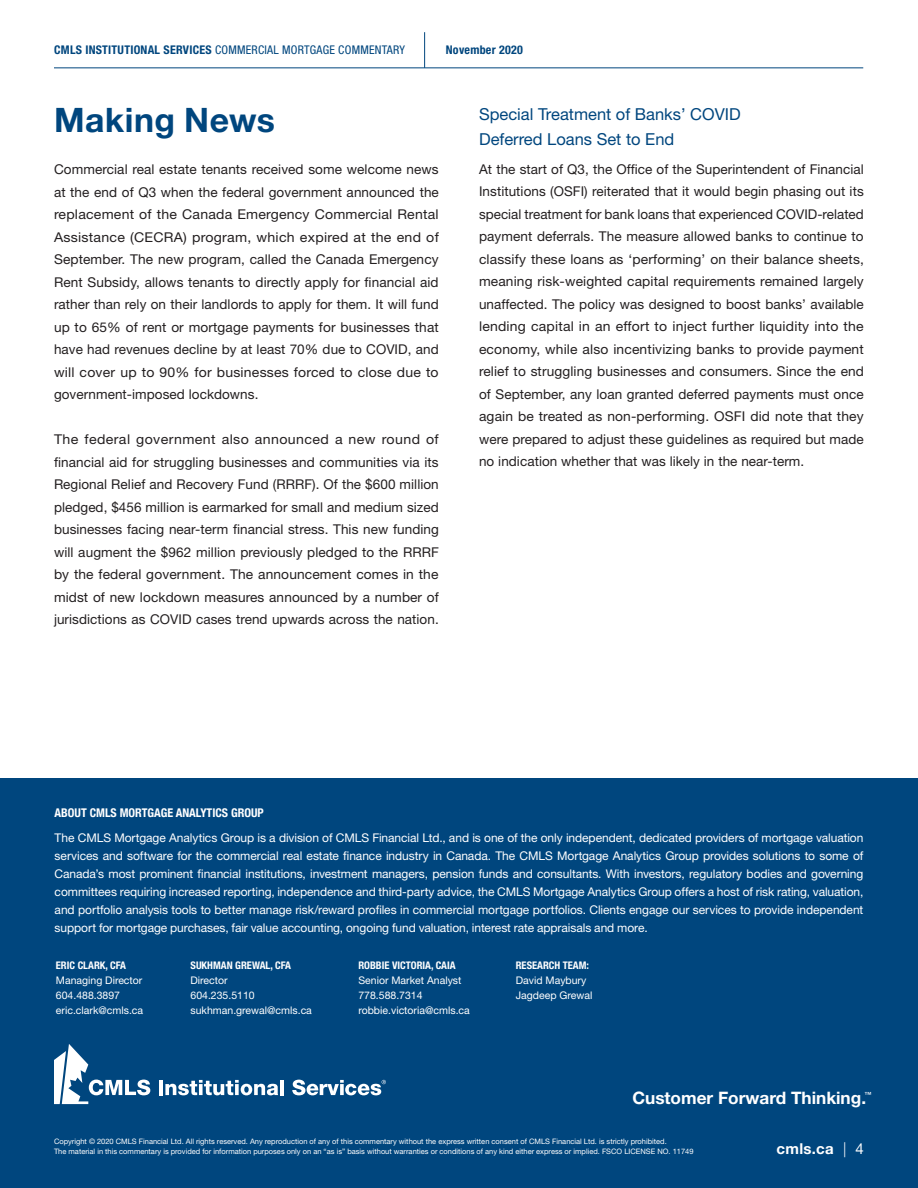
<style>
.page{position:relative;width:918px;height:1188px;background:#fff}
.page>*{position:absolute;margin:0;border:0;box-sizing:border-box;transform-origin:0 0}
.t1{font:700 33.75px "Helvetica Neue LT Std";letter-spacing:.015em;color:#00467e}
.t2{font:700 17.25px "Helvetica Neue LT Std";color:#fff}
.t3{font:16.5px/24.8px "Helvetica Neue LT Std";color:#00467e}
.t4{font:700 15px "Helvetica Neue LT Std";letter-spacing:.02em;color:#fff}
.t5{font:13.5px/22.5px "Helvetica Neue LT Std";letter-spacing:.005em;color:#231f20;text-align:justify}
.t6{font:13.5px/22.5px "Helvetica Neue LT Std";letter-spacing:.005em;color:#231f20;text-align:justify;scale:1.05 1}
.t7{font:12px/18px "Helvetica Neue LT Std";letter-spacing:-.005em;color:#fff;text-align:justify}
.t8{font:condensed 12px "Helvetica Neue LT Std";letter-spacing:.02em;color:#00467e}
.t9{font:700 condensed 12px "Helvetica Neue";color:#fff}
.t10{font:700 condensed 12px "Helvetica Neue LT Std";letter-spacing:.02em;color:#00467e}
.t11{font:10.5px/15px "Helvetica Neue LT Std";color:#fff}
.t12{font:700 condensed 10.5px "Helvetica Neue LT Std";color:#fff}
.t13{font:7.5px/10.5px "Helvetica Neue LT Std";color:#fff}
.t14{font:500 7.05px "Helvetica Neue LT Std";color:#fff}
.s1{font-weight:700}
.s2{font-weight:300}
.s3{font-weight:400}
</style>
<div class="page">
<hr style="left:54px;top:68px;width:809px;height:1px;background:#00467e">
<hr style="left:424px;top:32px;width:1px;height:36px;background:#00467e">
<div style="left:0;top:779px;width:918px;height:409px;background:#00467e"></div>
<svg style="left:54px;top:1044px;width:96px;height:60px"></svg>
<hr style="left:159px;top:1080px;width:4px;height:15px;background:#fff">
<svg style="left:165px;top:1080px;width:113px;height:15px"></svg>
<hr style="left:280px;top:1080px;width:4px;height:15px;background:#fff">
<svg style="left:292px;top:1080px;width:94px;height:15px"></svg>
<p class="t8" style="left:54px;top:43px;width:352px"><span class="s1">CMLS INSTITUTIONAL SERVICES</span> COMMERCIAL MORTGAGE COMMENTARY</p>
<p class="t10" style="left:446px;top:42px;width:79px">November 2020</p>
<h1 class="t1" style="left:54px;top:99px;width:222px">Making News</h1>
<p class="t5" style="left:54px;top:158px;width:386px">Commercial real estate tenants received some welcome news at the end of Q3 when the federal government announced the replacement of the Canada Emergency Commercial Rental Assistance (CECRA) program, which expired at the end of September. The new program, called the Canada Emergency Rent Subsidy, allows tenants to directly apply for financial aid rather than rely on their landlords to apply for them. It will fund up to 65% of rent or mortgage payments for businesses that have had revenues decline by at least 70% due to COVID, and will cover up to 90% for businesses forced to close due to government-imposed lockdowns.</p>
<p class="t6" style="left:54px;top:428px;width:368px">The federal government also announced a new round of financial aid for struggling businesses and communities via its Regional Relief and Recovery Fund (RRRF). Of the $600 million pledged, $456 million is earmarked for small and medium sized businesses facing near-term financial stress. This new funding will augment the $962 million previously pledged to the RRRF by the federal government. The announcement comes in the midst of new lockdown measures announced by a number of jurisdictions as COVID cases trend upwards across the nation.</p>
<p class="t3" style="left:479px;top:101px;width:263px">Special Treatment of Banks’ COVID<br>Deferred Loans Set to End</p>
<p class="t5" style="left:479px;top:158px;width:387px">At the start of Q3, the Office of the Superintendent of Financial Institutions (OSFI) reiterated that it would begin phasing out its special treatment for bank loans that experienced COVID-related payment deferrals. The measure allowed banks to continue to classify these loans as ‘performing’ on their balance sheets, meaning risk-weighted capital requirements remained largely unaffected. The policy was designed to boost banks’ available lending capital in an effort to inject further liquidity into the economy, while also incentivizing banks to provide payment relief to struggling businesses and consumers. Since the end of September, any loan granted deferred payments must once again be treated as non-performing. OSFI did note that they were prepared to adjust these guidelines as required but made no indication whether that was likely in the near-term.</p>
<p class="t9" style="left:55px;top:803px;width:211px">ABOUT CMLS MORTGAGE ANALYTICS GROUP</p>
<p class="t7" style="left:55px;top:829px;width:810px">The CMLS Mortgage Analytics Group is a division of CMLS Financial Ltd., and is one of the only independent, dedicated providers of mortgage valuation services and software for the commercial real estate finance industry in Canada. The CMLS Mortgage Analytics Group provides solutions to some of Canada’s most prominent financial institutions, investment managers, pension funds and consultants. With investors, regulatory bodies and governing committees requiring increased reporting, independence and third-party advice, the CMLS Mortgage Analytics Group offers a host of risk rating, valuation, and portfolio analysis tools to better manage risk/reward profiles in commercial mortgage portfolios. Clients engage our services to provide independent support for mortgage purchases, fair value accounting, ongoing fund valuation, interest rate appraisals and more.</p>
<p class="t12" style="left:56px;top:959px;width:72px">ERIC CLARK, CFA</p>
<p class="t11" style="left:56px;top:972px;width:89px">Managing Director<br>604.488.3897 eric.clark@cmls.ca</p>
<p class="t12" style="left:191px;top:959px;width:102px">SUKHMAN GREWAL, CFA</p>
<p class="t11" style="left:191px;top:972px;width:123px">Director<br>604.235.5110 sukhman.grewal@cmls.ca</p>
<p class="t12" style="left:358px;top:959px;width:99px">ROBBIE VICTORIA, CAIA</p>
<p class="t11" style="left:358px;top:972px;width:113px">Senior Market Analyst<br>778.588.7314 robbie.victoria@cmls.ca</p>
<p class="t12" style="left:516px;top:959px;width:75px">RESEARCH TEAM:</p>
<p class="t11" style="left:516px;top:972px;width:78px">David Maybury<br>Jagdeep Grewal</p>
<p class="t2" style="left:632px;top:1087px;width:235px">Customer Forward Thinking.</p>
<p class="t14" style="left:864px;top:1090px;width:9px">™</p>
<p class="t13" style="left:54px;top:1136px;width:641px">Copyright © 2020 CMLS Financial Ltd. All rights reserved. Any reproduction of any of this commentary without the express written consent of CMLS Financial Ltd. is strictly prohibited.<br>The material in this commentary is provided for information purposes only on an “as is” basis without warranties or conditions of any kind either express or implied. FSCO LICENSE NO. 11749</p>
<p class="t4" style="left:777px;top:1140px;width:89px">cmls.ca <span class="s2">|</span> <span class="s3">4</span></p>
</div>
